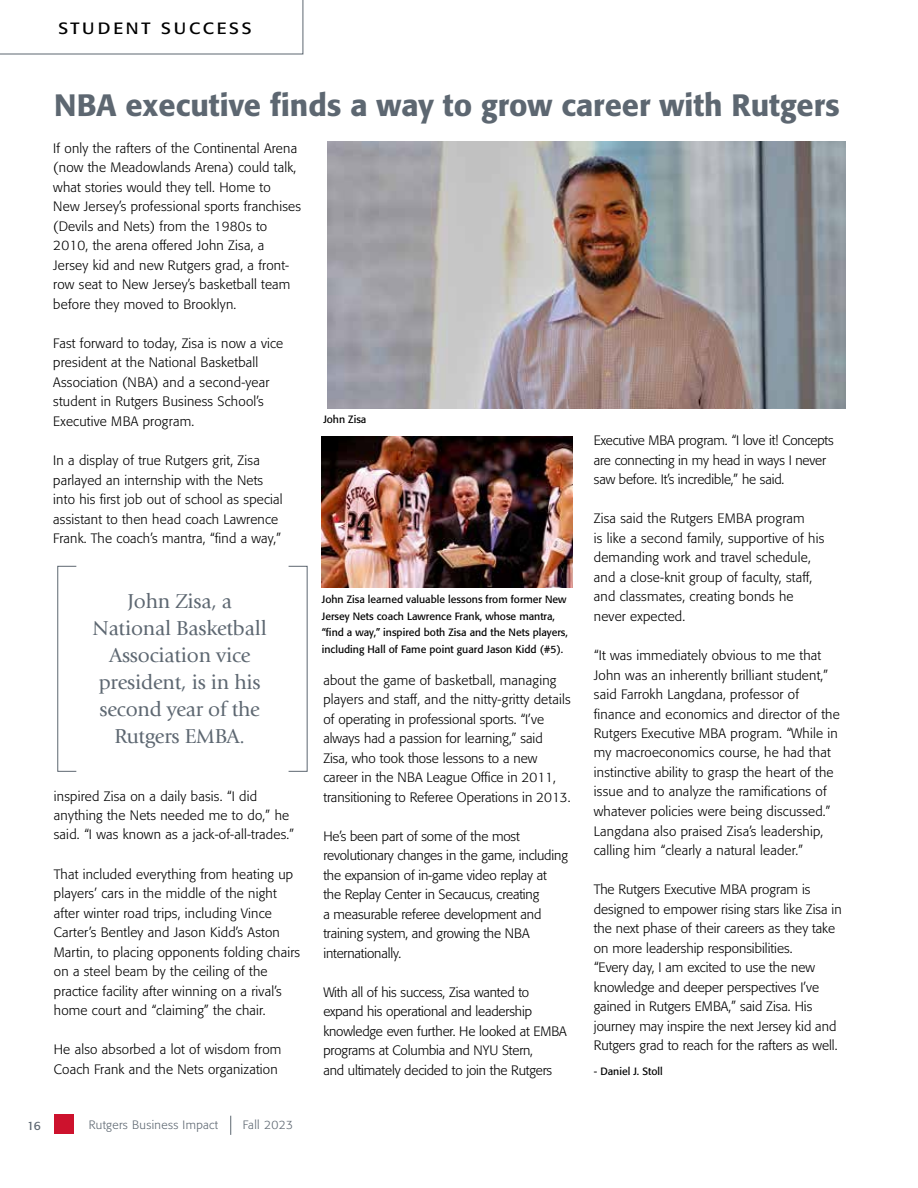
<style>
.page{position:relative;width:918px;height:1188px;background:#fff}
.page>*{position:absolute;margin:0;border:0;box-sizing:border-box;transform-origin:0 0}
.t1{font:500 30.6px "Formata BQ";color:#5d6771}
.t2{font:21px/27px "Giovanni Std";letter-spacing:-.01em;color:#5d6771;text-align:center}
.t3{font:16.2px "Formata BQ";letter-spacing:.155em;color:#000;scale:1.11 1}
.t4{font:300 13.5px/19.5px "Formata BQ";letter-spacing:.015em;color:#000}
.t5{font:300 13.5px/19.5px "Formata BQ";letter-spacing:-.01em;color:#000}
.t6{font:300 12px "Formata BQ";letter-spacing:.03em;color:#5d6771}
.t7{font:12px "Formata BQ";color:#5d6771}
.t8{font:10.5px/16.5px "Formata BQ";color:#000}
</style>
<div class="page">
<div style="left:54px;top:1114px;width:19px;height:19px;background:#cd122d"></div>
<svg style="left:0;top:0;width:303px;height:54px"></svg>
<svg style="left:230px;top:1116px;width:1px;height:19px"></svg>
<img style="left:327px;top:141px;width:518px;height:267px">
<div style="left:57px;top:566px;width:20px;height:206px;border:1px solid #5d6771"></div>
<div style="left:288px;top:566px;width:20px;height:206px;border:1px solid #5d6771"></div>
<img style="left:322px;top:436px;width:251px;height:151px">
<p class="t3" style="left:58px;top:18px;width:176px">STUDENT SUCCESS</p>
<h1 class="t1" style="left:54px;top:86px;width:787px">NBA executive finds a way to grow career with Rutgers</h1>
<p class="t4" style="left:53px;top:138px;width:249px">If only the rafters of the Continental Arena (now the Meadowlands Arena) could talk, what stories would they tell. Home to<br>New Jersey’s professional sports franchises (Devils and Nets) from the 1980s to 2010, the arena offered John Zisa, a Jersey kid and new Rutgers grad, a front&shy;row seat to New Jersey’s basketball team before they moved to Brooklyn.</p>
<p class="t4" style="left:53px;top:333px;width:231px">Fast forward to today, Zisa is now a vice president at the National Basketball Association (NBA) and a second-year student in Rutgers Business School’s Executive MBA program.</p>
<p class="t4" style="left:53px;top:451px;width:231px">In a display of true Rutgers grit, Zisa parlayed an internship with the Nets into his first job out of school as special assistant to then head coach Lawrence Frank. The coach’s mantra, “find a way,”</p>
<p class="t8" style="left:323px;top:411px;width:45px">John Zisa</p>
<h2 class="t2" style="left:93px;top:588px;width:176px">John Zisa, a<br>National Basketball<br>Association vice president, is in his second year of the<br>Rutgers EMBA.</h2>
<p class="t8" style="left:322px;top:591px;width:248px">John Zisa learned valuable lessons from former New Jersey Nets coach Lawrence Frank, whose mantra, “find a way,” inspired both Zisa and the Nets players, including Hall of Fame point guard Jason Kidd (#5).</p>
<p class="t4" style="left:323px;top:670px;width:249px">about the game of basketball, managing players and staff, and the nitty-gritty details of operating in professional sports. “I’ve always had a passion for learning,” said<br>Zisa, who took those lessons to a new career in the NBA League Office in 2011, transitioning to Referee Operations in 2013.</p>
<p class="t5" style="left:323px;top:826px;width:246px">He’s been part of some of the most revolutionary changes in the game, including the expansion of in-game video replay at the Replay Center in Secaucus, creating<br>a measurable referee development and training system, and growing the NBA internationally.</p>
<p class="t5" style="left:323px;top:983px;width:245px">With all of his success, Zisa wanted to expand his operational and leadership knowledge even further. He looked at EMBA programs at Columbia and NYU Stern,<br>and ultimately decided to join the Rutgers</p>
<p class="t4" style="left:54px;top:786px;width:242px">inspired Zisa on a daily basis. “I did anything the Nets needed me to do,” he said. “I was known as a jack-of-all-trades.”</p>
<p class="t4" style="left:54px;top:864px;width:248px">That included everything from heating up players’ cars in the middle of the night after winter road trips, including Vince Carter’s Bentley and Jason Kidd’s Aston Martin, to placing opponents folding chairs on a steel beam by the ceiling of the practice facility after winning on a rival’s home court and “claiming” the chair.</p>
<p class="t4" style="left:54px;top:1040px;width:229px">He also absorbed a lot of wisdom from<br>Coach Frank and the Nets organization</p>
<p class="t7" style="left:27px;top:1118px;width:15px">16</p>
<p class="t6" style="left:89px;top:1118px;width:131px">Rutgers Business Impact</p>
<p class="t6" style="left:243px;top:1118px;width:52px">Fall 2023</p>
<p class="t5" style="left:594px;top:431px;width:241px">Executive MBA program. “I love it! Concepts are connecting in my head in ways I never saw before. It’s incredible,” he said.</p>
<p class="t4" style="left:594px;top:509px;width:232px">Zisa said the Rutgers EMBA program<br>is like a second family, supportive of his demanding work and travel schedule, and a close-knit group of faculty, staff, and classmates, creating bonds he never expected.</p>
<p class="t4" style="left:594px;top:646px;width:247px">“It was immediately obvious to me that John was an inherently brilliant student,” said Farrokh Langdana, professor of finance and economics and director of the Rutgers Executive MBA program. “While in my macroeconomics course, he had that instinctive ability to grasp the heart of the issue and to analyze the ramifications of whatever policies were being discussed.” Langdana also praised Zisa’s leadership, calling him “clearly a natural leader.”</p>
<p class="t4" style="left:594px;top:880px;width:249px">The Rutgers Executive MBA program is designed to empower rising stars like Zisa in the next phase of their careers as they take on more leadership responsibilities.<br>“Every day, I am excited to use the new knowledge and deeper perspectives I’ve gained in Rutgers EMBA,” said Zisa. His journey may inspire the next Jersey kid and Rutgers grad to reach for the rafters as well.</p>
<p class="t8" style="left:594px;top:1063px;width:70px">- Daniel J. Stoll</p>
</div>
